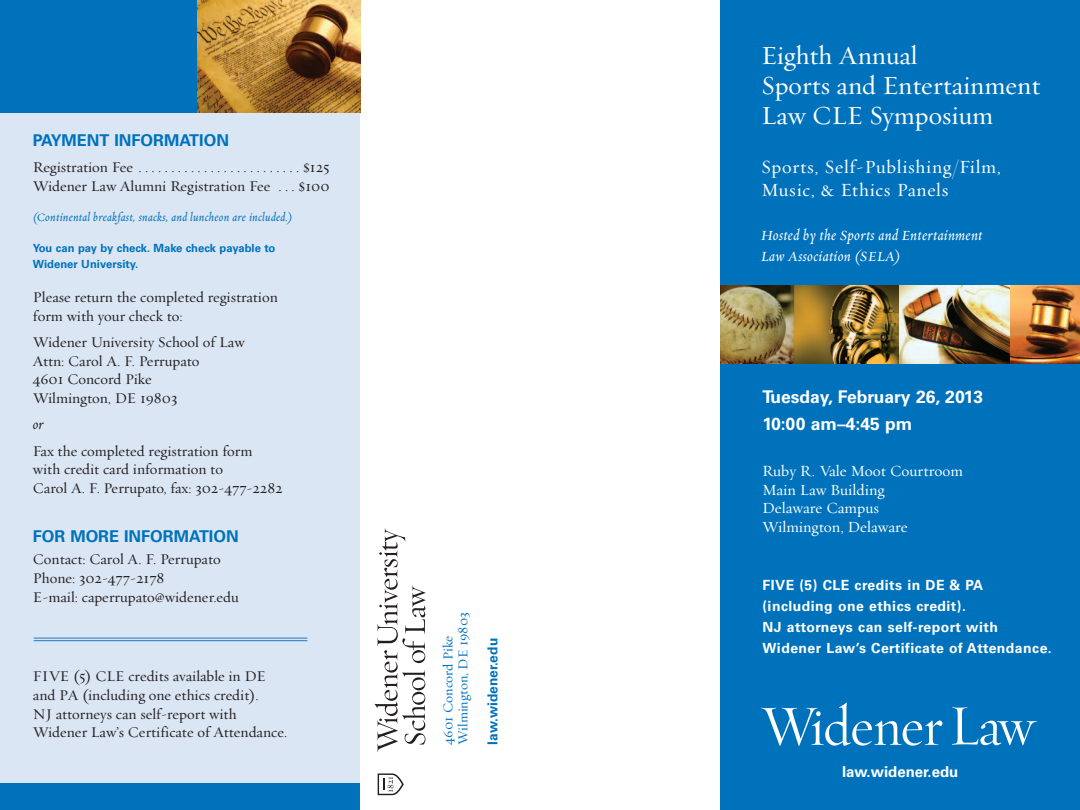
<style>
.page{position:relative;width:1080px;height:810px;background:#fff}
.page>*{position:absolute;margin:0;border:0;box-sizing:border-box;transform-origin:0 0}
.t1{font:26.25px/30px "Requiem Text HTF Roman";color:#fff}
.t2{font:18.75px/23.8px "Requiem Text HTF Roman";letter-spacing:.035em;color:#fff}
.t3{font:700 17.5px/27.2px "Univers";color:#fff}
.t4{font:700 16.25px "Univers";color:#0072bc}
.t5{font:15.62px/18.8px "Requiem Text HTF Roman";color:#fff}
.t6{font:15.62px/21.2px "Requiem Text HTF Italic";letter-spacing:.025em;color:#fff}
.t7{font:15px/18.8px "Requiem Text HTF Roman";color:#231f20}
.t8{font:700 15px "Univers";color:#fff}
.t9{font:15px "Requiem Text HTF Italic";color:#231f20}
.t10{font:700 14px/21px "Univers";letter-spacing:.035em;color:#fff}
.t11{font:13.75px/15px "Requiem Text HTF Roman";color:#0072bc}
.t12{font:700 13.75px "Univers";color:#0072bc}
.t13{font:12.5px "Requiem Text HTF Italic";letter-spacing:.025em;color:#0072bc}
.t14{font:700 11.25px/16.2px "Univers";color:#0072bc}
</style>
<div class="page">
<div style="left:0;top:0;width:360px;height:809px;background:#dbe6f4"></div>
<hr style="left:34px;top:638px;width:273px;height:1px;background:#448dcb">
<hr style="left:34px;top:640px;width:273px;height:1px;background:#448dcb">
<svg style="left:378px;top:773px;width:26px;height:22px"></svg>
<svg style="left:375px;top:528px;width:50px;height:224px"></svg>
<div style="left:0;top:0;width:360px;height:112px;background:#0072bc"></div>
<img style="left:198px;top:0;width:162px;height:112px">
<div style="left:720px;top:0;width:360px;height:810px;background:#0072bc"></div>
<img style="left:898px;top:286px;width:112px;height:78px">
<img style="left:1010px;top:286px;width:70px;height:78px">
<img style="left:720px;top:286px;width:75px;height:78px">
<img style="left:795px;top:286px;width:103px;height:78px">
<svg style="left:761px;top:703px;width:182px;height:43px"></svg>
<svg style="left:952px;top:707px;width:85px;height:38px"></svg>
<div style="left:0;top:783px;width:360px;height:27px;background:#0072bc"></div>
<p class="t4" style="left:33px;top:134px;width:198px">PAYMENT INFORMATION</p>
<p class="t7" style="left:33px;top:157px;width:298px">Registration Fee . . . . . . . . . . . . . . . . . . . . . . . . . $125<br>Widener Law Alumni Registration Fee . . . $100</p>
<p class="t13" style="left:33px;top:209px;width:261px">(Continental breakfast, snacks, and luncheon are included.)</p>
<p class="t14" style="left:33px;top:241px;width:244px">You can pay by check. Make check payable to<br>Widener University.</p>
<p class="t7" style="left:33px;top:287px;width:247px">Please return the completed registration form with your check to:</p>
<p class="t7" style="left:33px;top:332px;width:213px">Widener University School of Law<br>Attn: Carol A. F. Perrupato<br>4601 Concord Pike<br>Wilmington, DE 19803</p>
<p class="t9" style="left:33px;top:415px;width:12px">or</p>
<p class="t7" style="left:33px;top:441px;width:251px">Fax the completed registration form with credit card information to<br>Carol A. F. Perrupato, fax: 302-477-2282</p>
<p class="t4" style="left:33px;top:530px;width:207px">FOR MORE INFORMATION</p>
<p class="t7" style="left:33px;top:550px;width:207px">Contact: Carol A. F. Perrupato<br>Phone: 302-477-2178<br>E-mail: caperrupato@widener.edu</p>
<p class="t7" style="left:33px;top:667px;width:256px">FIVE (5) CLE credits available in DE and PA (including one ethics credit).<br>NJ attorneys can self-report with Widener Law’s Certificate of Attendance.</p>
<p class="t11" style="left:440px;top:745px;width:134px;rotate:-90deg">4601 Concord Pike<br>Wilmington, DE 19803</p>
<p class="t12" style="left:488px;top:745px;width:108px;rotate:-90deg">law.widener.edu</p>
<h1 class="t1" style="left:761px;top:40px;width:281px">Eighth Annual<br>Sports and Entertainment<br>Law CLE Symposium</h1>
<p class="t2" style="left:761px;top:154px;width:241px">Sports, Self-Publishing/Film,<br>Music, &amp; Ethics Panels</p>
<p class="t6" style="left:761px;top:224px;width:223px">Hosted by the Sports and Entertainment<br>Law Association (SELA)</p>
<p class="t3" style="left:762px;top:384px;width:222px">Tuesday, February 26, 2013<br>10:00 am–4:45 pm</p>
<p class="t5" style="left:762px;top:461px;width:202px">Ruby R. Vale Moot Courtroom<br>Main Law Building<br>Delaware Campus<br>Wilmington, Delaware</p>
<p class="t10" style="left:763px;top:576px;width:291px">FIVE (5) CLE credits in DE &amp; PA (including one ethics credit).<br>NJ attorneys can self-report with Widener Law’s Certificate of Attendance.</p>
<p class="t8" style="left:842px;top:766px;width:118px">law.widener.edu</p>
</div>
